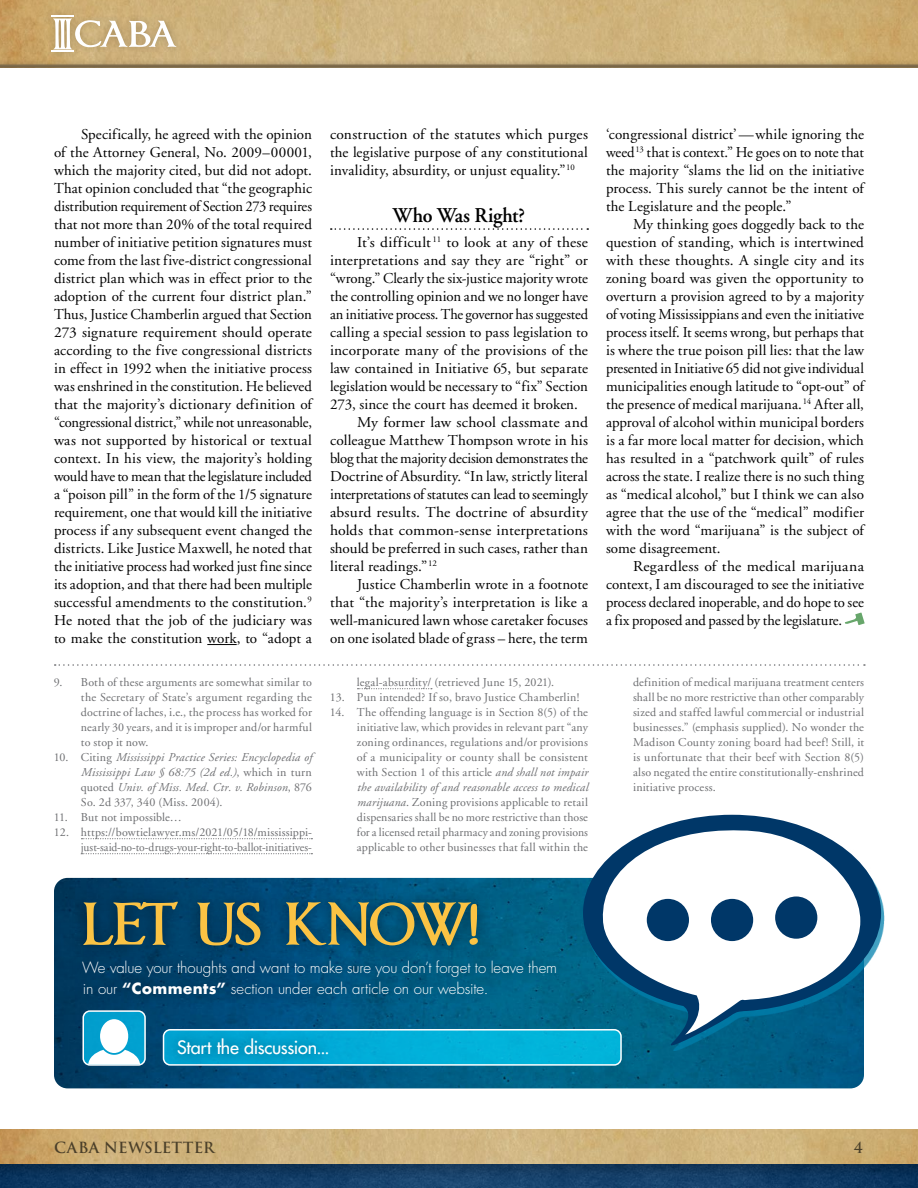
<style>
.page{position:relative;width:918px;height:1188px;background:#fff}
.page>*{position:absolute;margin:0;border:0;box-sizing:border-box;transform-origin:0 0}
.t1{font:700 51px "Imperator";letter-spacing:-.035em;color:#fbc344}
.t2{font:600 21px "Adobe Garamond";letter-spacing:-.005em;color:#000;scale:.95 1}
.t3{font:18px "Futura";letter-spacing:-.015em;color:#fff}
.t4{font:15px/18px "Adobe Garamond";letter-spacing:.005em;color:#000;text-align:justify}
.t5{font:15px/18px "Adobe Garamond";letter-spacing:.005em;color:#000;text-align:justify;scale:1.04 1}
.t6{font:300 15px/21px "Futura";letter-spacing:-.005em;color:#fff}
.t7{font:15px "Adobe Garamond";letter-spacing:.005em;color:#000;scale:1.05 1}
.t8{font:15px "Adobe Garamond";letter-spacing:.005em;color:#000;scale:.96 1}
.t9{font:15px "Adobe Garamond";letter-spacing:-.02em;color:#000}
.t10{font:700 15px "Trajan Pro";letter-spacing:.01em;color:#4b402a}
.t11{font:12px/15px "Adobe Garamond";letter-spacing:.01em;color:#6d6e71;text-align:justify}
.t12{font:italic 12px/15px "Adobe Garamond";letter-spacing:.01em;color:#6d6e71;text-align:justify}
.s1{font-style:normal}
.s2{font-style:italic}
.s3{font-weight:700}
</style>
<div class="page">
<div style="left:0;top:0;width:918px;height:82px;background:#000;opacity:.5"></div>
<img style="left:0;top:1179px;width:918px;height:9px">
<div style="left:0;top:1128px;width:918px;height:51px;background:#000;opacity:.2"></div>
<img style="left:0;top:1130px;width:918px;height:34px">
<div style="left:44px;top:7px;width:139px;height:54px;background:#000;opacity:.2"></div>
<svg style="left:52px;top:16px;width:124px;height:36px"></svg>
<hr style="left:207px;top:644px;width:30px;height:1px;background:#000">
<svg style="left:331px;top:228px;width:257px;height:2px"></svg>
<svg style="left:845px;top:612px;width:20px;height:13px"></svg>
<svg style="left:82px;top:838px;width:230px;height:1px"></svg>
<svg style="left:82px;top:853px;width:230px;height:1px"></svg>
<svg style="left:358px;top:688px;width:74px;height:1px"></svg>
<svg style="left:55px;top:664px;width:810px;height:2px"></svg>
<img style="left:54px;top:878px;width:810px;height:210px">
<div style="left:70px;top:888px;width:422px;height:72px;background:#000;opacity:.5"></div>
<div style="left:69px;top:947px;width:501px;height:61px;background:#000;opacity:.5"></div>
<div style="left:164px;top:1030px;width:457px;height:35px;background:#01b1da;border-radius:7px"></div>
<div style="left:163px;top:1029px;width:459px;height:37px;border:2px solid #fff;border-radius:7px"></div>
<div style="left:83px;top:1011px;width:62px;height:54px;background:#019ece;border-radius:7px"></div>
<div style="left:82px;top:1010px;width:64px;height:56px;border:2px solid #fff;border-radius:7px"></div>
<svg style="left:88px;top:1019px;width:52px;height:45px"></svg>
<div style="left:164px;top:1026px;width:176px;height:43px;background:#000;opacity:.5"></div>
<svg style="left:583px;top:815px;width:298px;height:240px"></svg>
<div style="left:647px;top:899px;width:42px;height:42px;background:#003768;border-radius:50%"></div>
<div style="left:711px;top:899px;width:42px;height:42px;background:#003768;border-radius:50%"></div>
<div style="left:775px;top:896px;width:42px;height:43px;background:#003768;border-radius:50%"></div>
<p class="t4" style="left:54px;top:126px;width:260px;text-indent:27px">Specifically, he agreed with the opinion of the Attorney General, No. 2009–00001, which the majority cited, but did not adopt.<br>That opinion concluded that “the geographic distribution requirement of Section 273 requires that not more than 20% of the total required number of initiative petition signatures must come from the last five-district congressional district plan which was in effect prior to the adoption of the current four district plan.” Thus, Justice Chamberlin argued that Section 273 signature requirement should operate according to the five congressional districts in effect in 1992 when the initiative process was enshrined in the constitution. He believed that the majority’s dictionary definition of “congressional district,” while not unreasonable, was not supported by historical or textual context. In his view, the majority’s holding would have to mean that the legislature included a “poison pill” in the form of the 1/5 signature requirement, one that would kill the initiative process if any subsequent event changed the districts. Like Justice Maxwell, he noted that the initiative process had worked just fine since its adoption, and that there had been multiple successful amendments to the constitution.<sup>9<br></sup>He noted that the job of the judiciary was to make the constitution work, to “adopt a</p>
<p class="t4" style="left:330px;top:126px;width:260px">construction of the statutes which purges the legislative purpose of any constitutional invalidity, absurdity, or unjust equality.”<sup>10</sup></p>
<h2 class="t2" style="left:393px;top:203px;width:141px">Who Was Right?</h2>
<p class="t4" style="left:357px;top:234px;width:233px">It’s difficult <sup>11</sup> to look at any of these</p>
<p class="t4" style="left:330px;top:252px;width:259px">interpretations and say they are “right” or</p>
<p class="t4" style="left:330px;top:270px;width:260px">“wrong.” Clearly the six-justice majority wrote</p>
<p class="t4" style="left:330px;top:288px;width:260px">the controlling opinion and we no longer have</p>
<p class="t8" style="left:330px;top:306px;width:270px">an initiative process. The governor has suggested</p>
<p class="t4" style="left:330px;top:324px;width:259px">calling a special session to pass legislation to</p>
<p class="t4" style="left:330px;top:342px;width:259px">incorporate many of the provisions of the</p>
<p class="t4" style="left:330px;top:360px;width:260px">law contained in Initiative 65, but separate</p>
<p class="t4" style="left:330px;top:378px;width:260px">legislation would be necessary to “fix” Section</p>
<p class="t4" style="left:330px;top:396px;width:249px">273, since the court has deemed it broken.</p>
<p class="t7" style="left:357px;top:414px;width:222px">My former law school classmate and</p>
<p class="t4" style="left:330px;top:432px;width:259px">colleague Matthew Thompson wrote in his</p>
<p class="t9" style="left:330px;top:450px;width:260px">blog that the majority decision demonstrates the</p>
<p class="t4" style="left:330px;top:468px;width:260px">Doctrine of Absurdity. “In law, strictly literal</p>
<p class="t4" style="left:330px;top:486px;width:259px">interpretations of statutes can lead to seemingly</p>
<p class="t5" style="left:330px;top:504px;width:250px">absurd results. The doctrine of absurdity</p>
<p class="t7" style="left:330px;top:522px;width:247px">holds that common-sense interpretations</p>
<p class="t4" style="left:330px;top:540px;width:260px">should be preferred in such cases, rather than</p>
<p class="t4" style="left:330px;top:558px;width:108px">literal readings.”<sup>12</sup></p>
<p class="t4" style="left:357px;top:576px;width:233px">Justice Chamberlin wrote in a footnote</p>
<p class="t4" style="left:330px;top:594px;width:259px">that “the majority’s interpretation is like a</p>
<p class="t4" style="left:330px;top:612px;width:259px">well-manicured lawn whose caretaker focuses</p>
<p class="t4" style="left:330px;top:630px;width:259px">on one isolated blade of grass – here, the term</p>
<p class="t11" style="left:81px;top:675px;width:233px;text-indent:-27px">9. Both of these arguments are somewhat similar to the Secretary of State’s argument regarding the doctrine of laches, i.e., the process has worked for nearly 30 years, and it is improper and/or harmful to stop it now.</p>
<p class="t12" style="left:81px;top:751px;width:233px;text-indent:-27px"><span class="s1">10. Citing</span> Mississippi Practice Series: Encyclopedia of Mississippi Law § 68:75 (2d ed.)<span class="s1">, which in turn quoted</span> Univ. of Miss. Med. Ctr. v. Robinson<span class="s1">, 876<br>So. 2d 337, 340 (Miss. 2004).</span></p>
<p class="t11" style="left:54px;top:810px;width:129px">11. But not impossible…</p>
<p class="t11" style="left:54px;top:825px;width:260px;text-align:right">12. https://bowtielawyer.ms/2021/05/18/mississippi&shy;just-said-no-to-drugs-your-right-to-ballot-initiatives-</p>
<p class="t11" style="left:357px;top:675px;width:199px">legal-absurdity/ (retrieved June 15, 2021).</p>
<p class="t11" style="left:330px;top:690px;width:251px">13. Pun intended? If so, bravo Justice Chamberlin!</p>
<p class="t11" style="left:357px;top:705px;width:233px;text-indent:-27px">14. The offending language is in Section 8(5) of the initiative law, which provides in relevant part “any zoning ordinances, regulations and/or provisions of a municipality or county shall be consistent with Section 1 of this article <span class="s2">and shall not impair the availability of and reasonable access to medical marijuana</span>. Zoning provisions applicable to retail dispensaries shall be no more restrictive than those for a licensed retail pharmacy and zoning provisions applicable to other businesses that fall within the</p>
<p class="t4" style="left:606px;top:126px;width:259px">‘congressional district’—while ignoring the weed <sup>13</sup> that is context.” He goes on to note that the majority “slams the lid on the initiative process. This surely cannot be the intent of the Legislature and the people.”</p>
<p class="t4" style="left:606px;top:216px;width:260px;text-indent:27px">My thinking goes doggedly back to the question of standing, which is intertwined with these thoughts. A single city and its zoning board was given the opportunity to overturn a provision agreed to by a majority of voting Mississippians and even the initiative process itself. It seems wrong, but perhaps that is where the true poison pill lies: that the law presented in Initiative 65 did not give individual municipalities enough latitude to “opt-out” of the presence of medical marijuana. <sup>14</sup> After all, approval of alcohol within municipal borders is a far more local matter for decision, which has resulted in a “patchwork quilt” of rules across the state. I realize there is no such thing as “medical alcohol,” but I think we can also agree that the use of the “medical” modifier with the word “marijuana” is the subject of some disagreement.</p>
<p class="t5" style="left:606px;top:558px;width:250px;text-indent:27px">Regardless of the medical marijuana context, I am discouraged to see the initiative process declared inoperable, and do hope to see a fix proposed and passed by the legislature.</p>
<p class="t11" style="left:633px;top:675px;width:233px">definition of medical marijuana treatment centers shall be no more restrictive than other comparably sized and staffed lawful commercial or industrial businesses.” (emphasis supplied). No wonder the Madison County zoning board had beef! Still, it is unfortunate that their beef with Section 8(5) also negated the entire constitutionally-enshrined initiative process.</p>
<h1 class="t1" style="left:82px;top:902px;width:398px">LET US KNOW!</h1>
<p class="t6" style="left:82px;top:957px;width:477px">We value your thoughts and want to make sure you don’t forget to leave them in our <span class="s3">“Comments”</span> section under each article on our website.</p>
<p class="t3" style="left:177px;top:1036px;width:154px">Start the discussion...</p>
<p class="t10" style="left:54px;top:1138px;width:162px">CABA NEWSLETTER</p>
<p class="t10" style="left:854px;top:1138px;width:10px">4</p>
</div>
